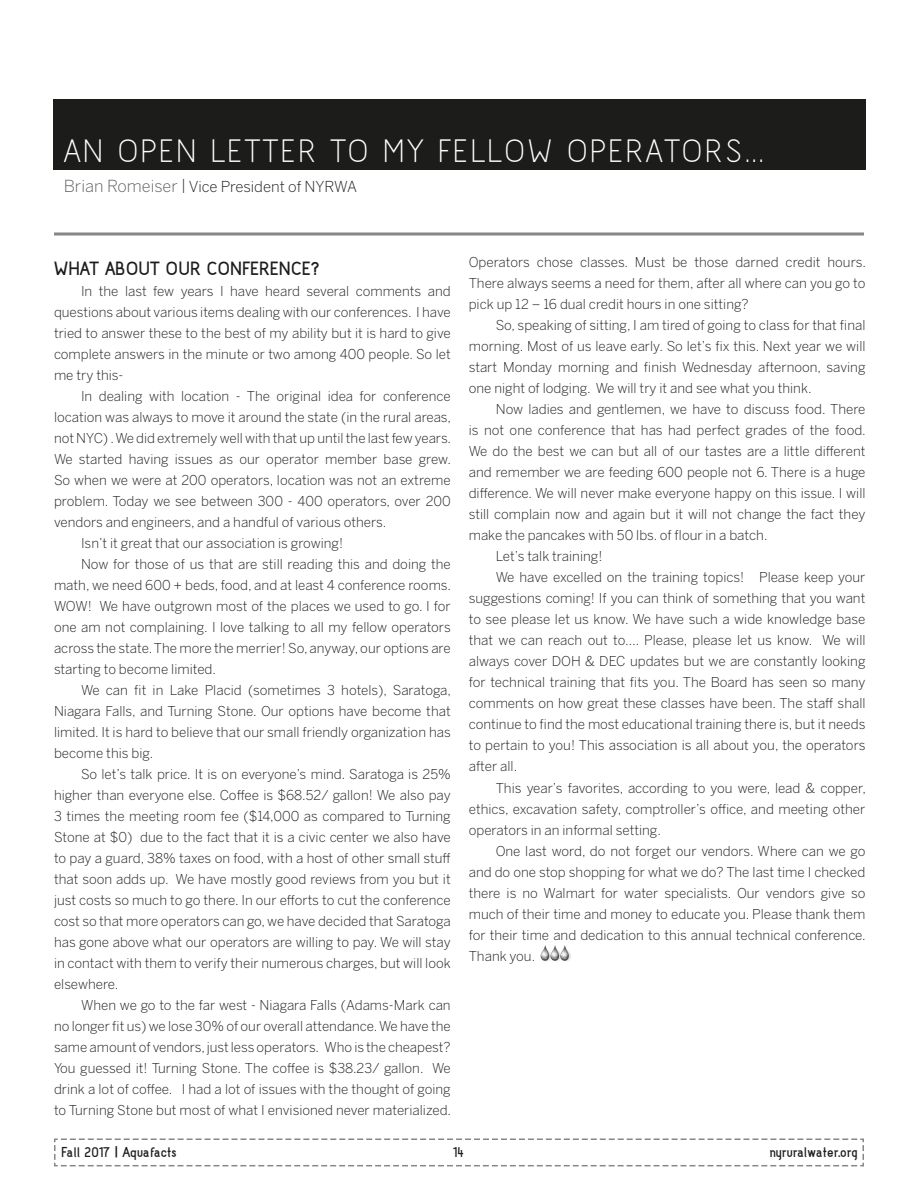
<style>
.page{position:relative;width:918px;height:1188px;background:#fff}
.page>*{position:absolute;margin:0;border:0;box-sizing:border-box;transform-origin:0 0}
.t1{font:40.5px "Acid";letter-spacing:.06em;color:#fff}
.t2{font:700 24px "Acid";letter-spacing:.01em;color:#1c1c1a}
.t3{font:700 18px "Acid";letter-spacing:-.015em;color:#1c1c1a}
.t4{font:300 15px "Benton Sans";letter-spacing:-.005em;color:#1c1c1a}
.t5{font:300 13.5px/21px "Benton Sans";color:#1c1c1a;text-align:justify}
.s1{font-size:16.5px;color:#5e5f5f}
.s2{font-family:"Benton Sans";font-weight:500;font-size:12px}
</style>
<div class="page">
<svg style="left:54px;top:1138px;width:810px;height:29px"></svg>
<hr style="left:54px;top:232px;width:810px;height:3px;background:#878788">
<div style="left:53px;top:99px;width:813px;height:71px;background:#1c1c1a"></div>
<img style="left:540px;top:946px;width:31px;height:15px">
<h1 class="t1" style="left:64px;top:135px;width:702px">AN OPEN LETTER TO MY FELLOW OPERATORS...</h1>
<p class="t4" style="left:64px;top:177px;width:295px"><span class="s1">Brian Romeiser</span> | Vice President of NYRWA</p>
<h2 class="t2" style="left:54px;top:259px;width:267px">WHAT ABOUT OUR CONFERENCE?</h2>
<p class="t5" style="left:54px;top:280px;width:398px;text-indent:27px">In the last few years I have heard several comments and questions about various items dealing with our conferences. I have tried to answer these to the best of my ability but it is hard to give complete answers in the minute or two among 400 people. So let me try this-</p>
<p class="t5" style="left:81px;top:385px;width:371px">In dealing with location - The original idea for conference</p>
<p class="t5" style="left:54px;top:406px;width:399px">location was always to move it around the state (in the rural areas,</p>
<p class="t5" style="left:54px;top:427px;width:399px">not NYC) . We did extremely well with that up until the last few years.</p>
<p class="t5" style="left:54px;top:448px;width:399px">We started having issues as our operator member base grew.</p>
<p class="t5" style="left:54px;top:469px;width:398px">So when we were at 200 operators, location was not an extreme</p>
<p class="t5" style="left:54px;top:490px;width:398px">problem. Today we see between 300 - 400 operators, over 200</p>
<p class="t5" style="left:54px;top:511px;width:334px">vendors and engineers, and a handful of various others.</p>
<p class="t5" style="left:81px;top:532px;width:264px">Isn’t it great that our association is growing!</p>
<p class="t5" style="left:81px;top:553px;width:371px">Now for those of us that are still reading this and doing the</p>
<p class="t5" style="left:54px;top:574px;width:399px">math, we need 600 + beds, food, and at least 4 conference rooms.</p>
<p class="t5" style="left:54px;top:595px;width:398px">WOW! We have outgrown most of the places we used to go. I for</p>
<p class="t5" style="left:54px;top:616px;width:398px">one am not complaining. I love talking to all my fellow operators</p>
<p class="t5" style="left:54px;top:637px;width:398px">across the state. The more the merrier! So, anyway, our options are</p>
<p class="t5" style="left:54px;top:658px;width:164px">starting to become limited.</p>
<p class="t5" style="left:81px;top:679px;width:372px">We can fit in Lake Placid (sometimes 3 hotels), Saratoga,</p>
<p class="t5" style="left:54px;top:700px;width:398px">Niagara Falls, and Turning Stone. Our options have become that</p>
<p class="t5" style="left:54px;top:721px;width:398px">limited. It is hard to believe that our small friendly organization has</p>
<p class="t5" style="left:54px;top:742px;width:101px">become this big.</p>
<p class="t5" style="left:81px;top:763px;width:371px">So let’s talk price. It is on everyone’s mind. Saratoga is 25%</p>
<p class="t5" style="left:54px;top:784px;width:398px">higher than everyone else. Coffee is $68.52/ gallon! We also pay</p>
<p class="t5" style="left:54px;top:805px;width:398px">3 times the meeting room fee ($14,000 as compared to Turning</p>
<p class="t5" style="left:54px;top:826px;width:398px">Stone at $0) due to the fact that it is a civic center we also have</p>
<p class="t5" style="left:54px;top:847px;width:398px">to pay a guard, 38% taxes on food, with a host of other small stuff</p>
<p class="t5" style="left:54px;top:868px;width:398px">that soon adds up. We have mostly good reviews from you but it</p>
<p class="t5" style="left:54px;top:889px;width:398px">just costs so much to go there. In our efforts to cut the conference</p>
<p class="t5" style="left:54px;top:910px;width:398px">cost so that more operators can go, we have decided that Saratoga</p>
<p class="t5" style="left:54px;top:931px;width:398px">has gone above what our operators are willing to pay. We will stay</p>
<p class="t5" style="left:54px;top:952px;width:398px">in contact with them to verify their numerous charges, but will look</p>
<p class="t5" style="left:54px;top:973px;width:66px">elsewhere.</p>
<p class="t5" style="left:81px;top:994px;width:371px">When we go to the far west - Niagara Falls (Adams-Mark can</p>
<p class="t5" style="left:54px;top:1015px;width:398px">no longer fit us) we lose 30% of our overall attendance. We have the</p>
<p class="t5" style="left:54px;top:1036px;width:398px">same amount of vendors, just less operators. Who is the cheapest?</p>
<p class="t5" style="left:54px;top:1057px;width:398px">You guessed it! Turning Stone. The coffee is $38.23/ gallon. We</p>
<p class="t5" style="left:54px;top:1078px;width:398px">drink a lot of coffee. I had a lot of issues with the thought of going</p>
<p class="t5" style="left:54px;top:1099px;width:399px">to Turning Stone but most of what I envisioned never materialized.</p>
<p class="t5" style="left:469px;top:252px;width:399px">Operators chose classes. Must be those darned credit hours.<br>There always seems a need for them, after all where can you go to pick up 12 – 16 dual credit hours in one sitting?</p>
<p class="t5" style="left:469px;top:315px;width:398px;text-indent:27px">So, speaking of sitting, I am tired of going to class for that final morning. Most of us leave early. So let’s fix this. Next year we will start Monday morning and finish Wednesday afternoon, saving one night of lodging. We will try it and see what you think.</p>
<p class="t5" style="left:496px;top:399px;width:371px">Now ladies and gentlemen, we have to discuss food. There</p>
<p class="t5" style="left:469px;top:420px;width:399px">is not one conference that has had perfect grades of the food.</p>
<p class="t5" style="left:469px;top:441px;width:398px">We do the best we can but all of our tastes are a little different</p>
<p class="t5" style="left:469px;top:462px;width:398px">and remember we are feeding 600 people not 6. There is a huge</p>
<p class="t5" style="left:469px;top:483px;width:398px">difference. We will never make everyone happy on this issue. I will</p>
<p class="t5" style="left:469px;top:504px;width:398px">still complain now and again but it will not change the fact they</p>
<p class="t5" style="left:469px;top:525px;width:300px">make the pancakes with 50 lbs. of flour in a batch.</p>
<p class="t5" style="left:496px;top:546px;width:108px">Let’s talk training!</p>
<p class="t5" style="left:496px;top:567px;width:371px">We have excelled on the training topics! Please keep your</p>
<p class="t5" style="left:469px;top:588px;width:398px">suggestions coming! If you can think of something that you want</p>
<p class="t5" style="left:469px;top:609px;width:398px">to see please let us know. We have such a wide knowledge base</p>
<p class="t5" style="left:469px;top:630px;width:398px">that we can reach out to…. Please, please let us know. We will</p>
<p class="t5" style="left:469px;top:651px;width:398px">always cover DOH &amp; DEC updates but we are constantly looking</p>
<p class="t5" style="left:469px;top:672px;width:398px">for technical training that fits you. The Board has seen so many</p>
<p class="t5" style="left:469px;top:693px;width:398px">comments on how great these classes have been. The staff shall</p>
<p class="t5" style="left:469px;top:714px;width:398px">continue to find the most educational training there is, but it needs</p>
<p class="t5" style="left:469px;top:735px;width:398px">to pertain to you! This association is all about you, the operators</p>
<p class="t5" style="left:469px;top:756px;width:50px">after all.</p>
<p class="t5" style="left:496px;top:777px;width:372px">This year’s favorites, according to you were, lead &amp; copper,</p>
<p class="t5" style="left:469px;top:798px;width:398px">ethics, excavation safety, comptroller’s office, and meeting other</p>
<p class="t5" style="left:469px;top:819px;width:194px">operators in an informal setting.</p>
<p class="t5" style="left:496px;top:840px;width:371px">One last word, do not forget our vendors. Where can we go</p>
<p class="t5" style="left:469px;top:861px;width:398px">and do one stop shopping for what we do? The last time I checked</p>
<p class="t5" style="left:469px;top:882px;width:398px">there is no Walmart for water specialists. Our vendors give so</p>
<p class="t5" style="left:469px;top:903px;width:398px">much of their time and money to educate you. Please thank them</p>
<p class="t5" style="left:469px;top:924px;width:399px">for their time and dedication to this annual technical conference.</p>
<p class="t5" style="left:469px;top:945px;width:68px">Thank you.</p>
<h3 class="t3" style="left:62px;top:1145px;width:117px">Fall 2017 <span class="s2">|</span> Aquafacts</h3>
<h3 class="t3" style="left:454px;top:1145px;width:12px">14</h3>
<h3 class="t3" style="left:769px;top:1145px;width:90px">nyruralwater.org</h3>
</div>
